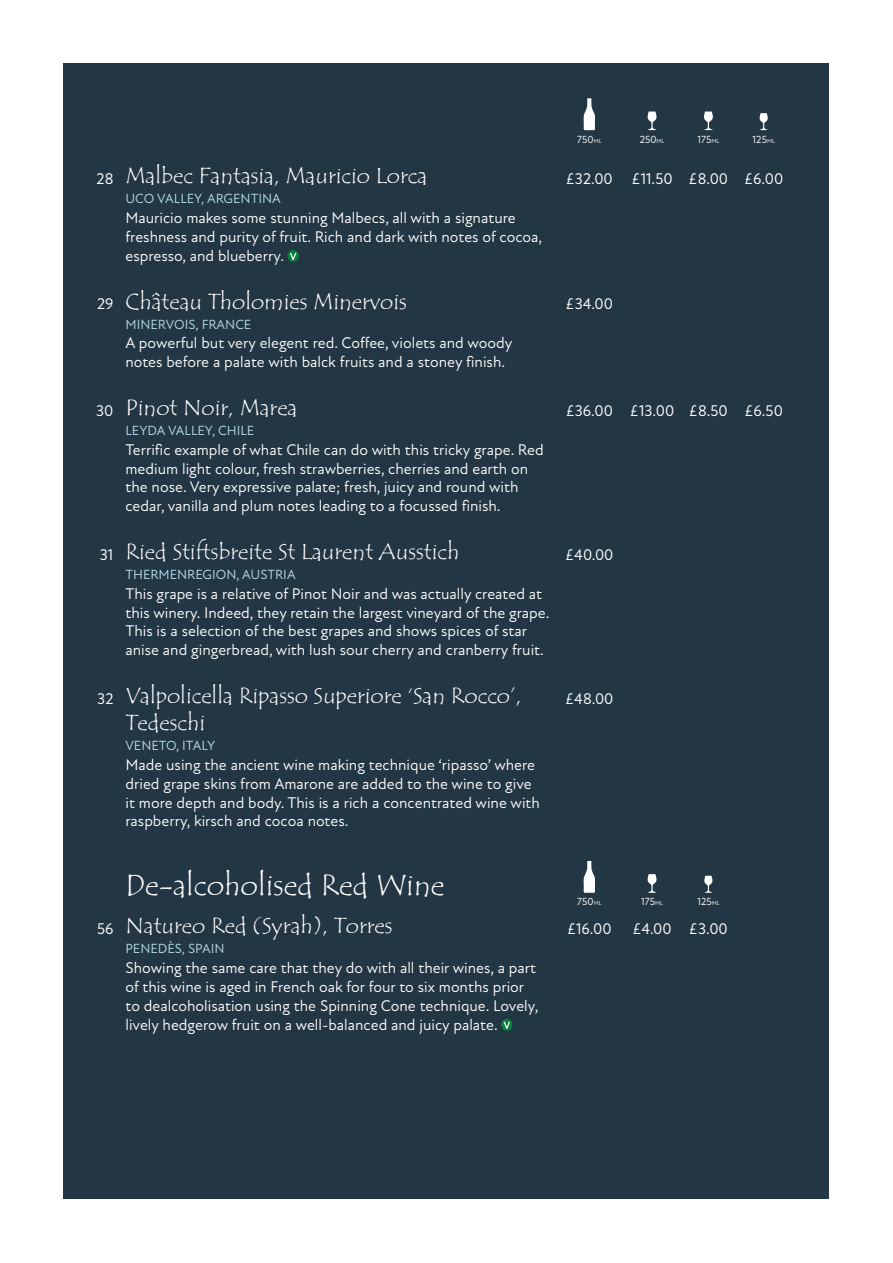
<style>
.page{position:relative;width:893px;height:1263px;background:#fff}
.page>*{position:absolute;margin:0;border:0;box-sizing:border-box;transform-origin:0 0}
.Section_header{font:30px "Tempus Sans ITC";color:#fff}
.Wine_name{font:22.5px/27px "Tempus Sans ITC";color:#fff}
.Tasting_note{font:15.75px/18.9px "New Atten";color:#fff}
.Wine_origin{font:15.75px/18.9px "New Atten";color:#fff}
.Wine_price{font:15.75px "New Atten";color:#fff}
.Wine_origin-2{font:13.5px "New Atten";color:#b6dde8}
.Wine_price-2{font:10.5px "New Atten";color:#fff}
.s1{font-size:6px}
</style>
<div class="page">
<div style="left:64px;top:64px;width:765px;height:1135px;background:#233644"></div>
<svg style="left:583px;top:98px;width:12px;height:32px"></svg>
<svg style="left:647px;top:112px;width:10px;height:18px"></svg>
<svg style="left:704px;top:112px;width:9px;height:18px"></svg>
<svg style="left:759px;top:113px;width:9px;height:17px"></svg>
<svg style="left:287px;top:250px;width:12px;height:12px"></svg>
<svg style="left:583px;top:861px;width:12px;height:32px"></svg>
<svg style="left:647px;top:874px;width:10px;height:19px"></svg>
<svg style="left:704px;top:876px;width:9px;height:17px"></svg>
<svg style="left:501px;top:1019px;width:11px;height:12px"></svg>
<p class="Wine_price" style="left:97px;top:170px;width:18px">28</p>
<p class="Wine_name" style="left:125px;top:163px;width:303px">Malbec Fantasia, Mauricio Lorca</p>
<p class="Wine_origin-2" style="left:125px;top:191px;width:157px">UCO VALLEY, ARGENTINA</p>
<p class="Tasting_note" style="left:125px;top:209px;width:418px">Mauricio makes some stunning Malbecs, all with a signature freshness and purity of fruit. Rich and dark with notes of cocoa, espresso, and blueberry.</p>
<p class="Wine_price" style="left:97px;top:295px;width:18px">29</p>
<p class="Wine_name" style="left:125px;top:288px;width:283px">Château Tholomies Minervois</p>
<p class="Wine_origin-2" style="left:125px;top:316px;width:127px">MINERVOIS, FRANCE</p>
<p class="Tasting_note" style="left:125px;top:334px;width:388px">A powerful but very elegent red. Coffee, violets and woody notes before a palate with balck fruits and a stoney finish.</p>
<p class="Wine_price" style="left:96px;top:401px;width:19px">30</p>
<p class="Wine_name" style="left:125px;top:394px;width:173px">Pinot Noir, Marea</p>
<p class="Wine_origin-2" style="left:125px;top:422px;width:130px">LEYDA VALLEY, CHILE</p>
<p class="Tasting_note" style="left:125px;top:440px;width:420px">Terrific example of what Chile can do with this tricky grape. Red medium light colour, fresh strawberries, cherries and earth on the nose. Very expressive palate; fresh, juicy and round with cedar, vanilla and plum notes leading to a focussed finish.</p>
<p class="Wine_price" style="left:100px;top:545px;width:15px">31</p>
<p class="Wine_name" style="left:125px;top:538px;width:335px">Ried Stiftsbreite St Laurent Ausstich</p>
<p class="Wine_origin-2" style="left:125px;top:566px;width:172px">THERMENREGION, AUSTRIA</p>
<p class="Wine_origin" style="left:125px;top:584px;width:426px">This grape is a relative of Pinot Noir and was actually created at this winery. Indeed, they retain the largest vineyard of the grape.<br>This is a selection of the best grapes and shows spices of star anise and gingerbread, with lush sour cherry and cranberry fruit.</p>
<p class="Wine_price" style="left:97px;top:689px;width:18px">32</p>
<p class="Wine_name" style="left:125px;top:682px;width:397px">Valpolicella Ripasso Superiore ‘San Rocco’,<br>Tedeschi</p>
<p class="Wine_origin-2" style="left:125px;top:737px;width:91px">VENETO, ITALY</p>
<p class="Tasting_note" style="left:125px;top:755px;width:416px">Made using the ancient wine making technique ‘ripasso’ where dried grape skins from Amarone are added to the wine to give it more depth and body. This is a rich a concentrated wine with raspberry, kirsch and cocoa notes.</p>
<p class="Section_header" style="left:125px;top:866px;width:321px">De-alcoholised Red Wine</p>
<p class="Wine_price" style="left:97px;top:920px;width:18px">56</p>
<p class="Wine_name" style="left:125px;top:913px;width:268px">Natureo Red (Syrah), Torres</p>
<p class="Wine_origin-2" style="left:125px;top:941px;width:101px">PENEDÈS, SPAIN</p>
<p class="Tasting_note" style="left:125px;top:958px;width:414px">Showing the same care that they do with all their wines, a part of this wine is aged in French oak for four to six months prior to dealcoholisation using the Spinning Cone technique. Lovely, lively hedgerow fruit on a well-balanced and juicy palate.</p>
<p class="Wine_price-2" style="left:577px;top:133px;width:26px">750<span class="s1">ML</span></p>
<p class="Wine_price-2" style="left:640px;top:133px;width:26px">250<span class="s1">ML</span></p>
<p class="Wine_price-2" style="left:698px;top:133px;width:23px">175<span class="s1">ML</span></p>
<p class="Wine_price-2" style="left:753px;top:133px;width:24px">125<span class="s1">ML</span></p>
<p class="Wine_price" style="left:566px;top:170px;width:48px">£32.00</p>
<p class="Wine_price" style="left:631px;top:170px;width:43px">£11.50</p>
<p class="Wine_price" style="left:689px;top:170px;width:41px">£8.00</p>
<p class="Wine_price" style="left:744px;top:170px;width:41px">£6.00</p>
<p class="Wine_price" style="left:566px;top:295px;width:49px">£34.00</p>
<p class="Wine_price" style="left:566px;top:401px;width:49px">£36.00</p>
<p class="Wine_price" style="left:630px;top:401px;width:46px">£13.00</p>
<p class="Wine_price" style="left:689px;top:401px;width:40px">£8.50</p>
<p class="Wine_price" style="left:744px;top:401px;width:40px">£6.50</p>
<p class="Wine_price" style="left:565px;top:545px;width:50px">£40.00</p>
<p class="Wine_price" style="left:565px;top:689px;width:50px">£48.00</p>
<p class="Wine_price-2" style="left:577px;top:896px;width:26px">750<span class="s1">ML</span></p>
<p class="Wine_price-2" style="left:641px;top:896px;width:23px">175<span class="s1">ML</span></p>
<p class="Wine_price-2" style="left:697px;top:896px;width:24px">125<span class="s1">ML</span></p>
<p class="Wine_price" style="left:567px;top:920px;width:46px">£16.00</p>
<p class="Wine_price" style="left:632px;top:920px;width:41px">£4.00</p>
<p class="Wine_price" style="left:689px;top:920px;width:40px">£3.00</p>
</div>
